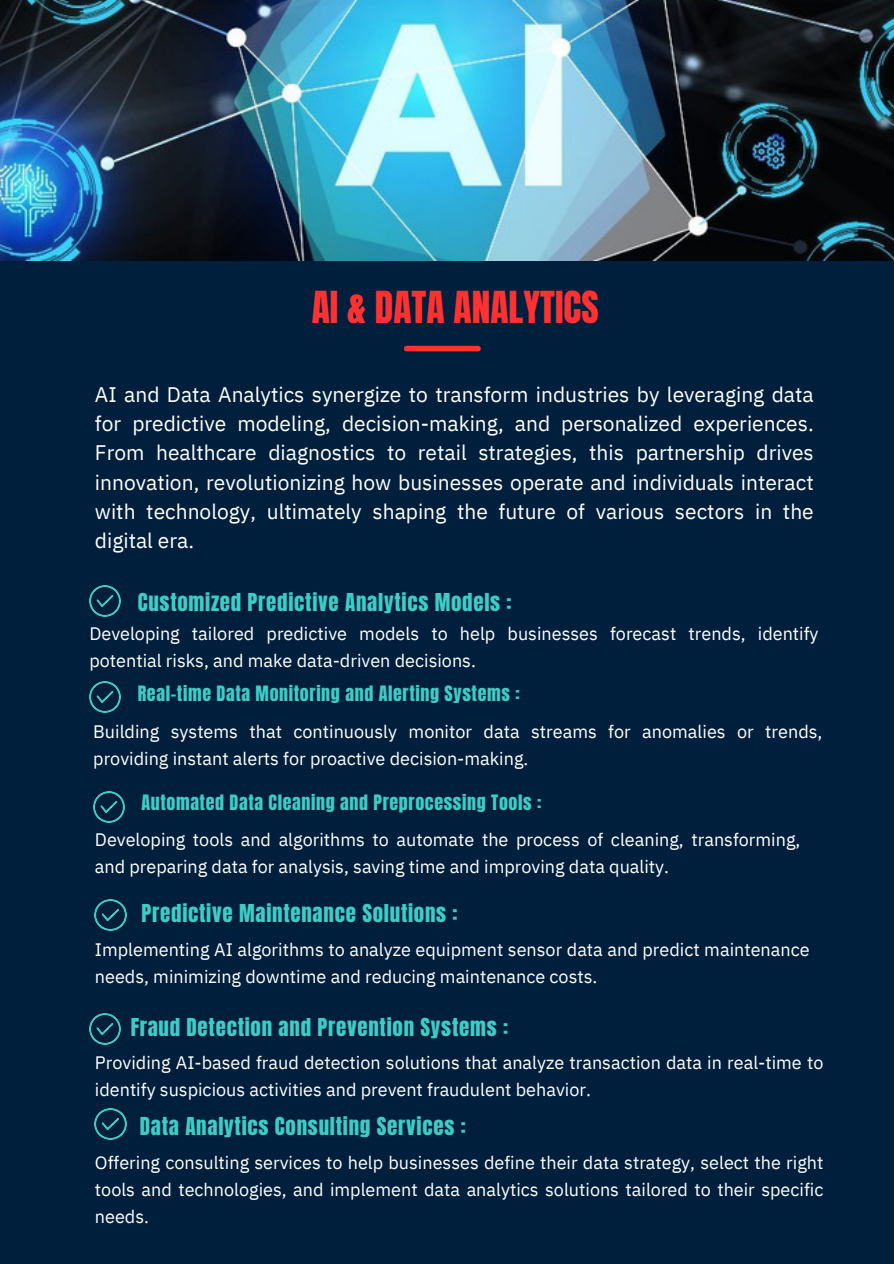
<style>
.page{position:relative;width:894px;height:1264px;background:#fff}
.page>*{position:absolute;margin:0;border:0;box-sizing:border-box;transform-origin:0 0}
.t1{font:37.5px "Anton";color:#ff3131}
.t2{font:21px/29.2px "IBM Plex Sans";color:#fff;text-align:justify}
.t3{font:21px "Anton";letter-spacing:.035em;color:#3dccc7}
.t4{font:18px/27px "IBM Plex Sans";color:#fff}
.t5{font:18px "Anton";letter-spacing:.035em;color:#3dccc7}
</style>
<div class="page">
<div style="left:0;top:0;width:893px;height:1263px;background:#001f3d"></div>
<img style="left:0;top:0;width:893px;height:260px">
<img style="left:95px;top:899px;width:31px;height:31px">
<img style="left:89px;top:681px;width:32px;height:32px">
<img style="left:89px;top:1013px;width:32px;height:31px">
<img style="left:95px;top:1108px;width:31px;height:31px">
<img style="left:93px;top:791px;width:32px;height:31px">
<img style="left:89px;top:585px;width:32px;height:31px">
<div style="left:406px;top:346px;width:72px;height:5px;background:#ff3131"></div>
<p class="t1" style="left:311px;top:280px;width:288px">AI &amp; DATA ANALYTICS</p>
<p class="t2" style="left:95px;top:379px;width:720px">AI and Data Analytics synergize to transform industries by leveraging data for predictive modeling, decision-making, and personalized experiences.<br>From healthcare diagnostics to retail strategies, this partnership drives innovation, revolutionizing how businesses operate and individuals interact with technology, ultimately shaping the future of various sectors in the digital era.</p>
<p class="t3" style="left:138px;top:587px;width:375px">Customized Predictive Analytics Models :</p>
<p class="t4" style="left:89px;top:620px;width:730px">Developing tailored predictive models to help businesses forecast trends, identify potential risks, and make data-driven decisions.</p>
<p class="t5" style="left:138px;top:680px;width:383px">Real-time Data Monitoring and Alerting Systems :</p>
<p class="t4" style="left:93px;top:717px;width:730px">Building systems that continuously monitor data streams for anomalies or trends, providing instant alerts for proactive decision-making.</p>
<p class="t5" style="left:141px;top:789px;width:401px">Automated Data Cleaning and Preprocessing Tools :</p>
<h2 class="t4" style="left:95px;top:825px;width:706px">Developing tools and algorithms to automate the process of cleaning, transforming, and preparing data for analysis, saving time and improving data quality.</h2>
<h1 class="t3" style="left:142px;top:898px;width:317px">Predictive Maintenance Solutions :</h1>
<p class="t4" style="left:95px;top:935px;width:716px">Implementing AI algorithms to analyze equipment sensor data and predict maintenance needs, minimizing downtime and reducing maintenance costs.</p>
<p class="t3" style="left:131px;top:1012px;width:379px">Fraud Detection and Prevention Systems :</p>
<p class="t4" style="left:95px;top:1048px;width:729px">Providing AI-based fraud detection solutions that analyze transaction data in real-time to identify suspicious activities and prevent fraudulent behavior.</p>
<p class="t3" style="left:140px;top:1111px;width:327px">Data Analytics Consulting Services :</p>
<p class="t4" style="left:95px;top:1148px;width:729px;text-align:justify">Offering consulting services to help businesses define their data strategy, select the right tools and technologies, and implement data analytics solutions tailored to their specific needs.</p>
</div>
